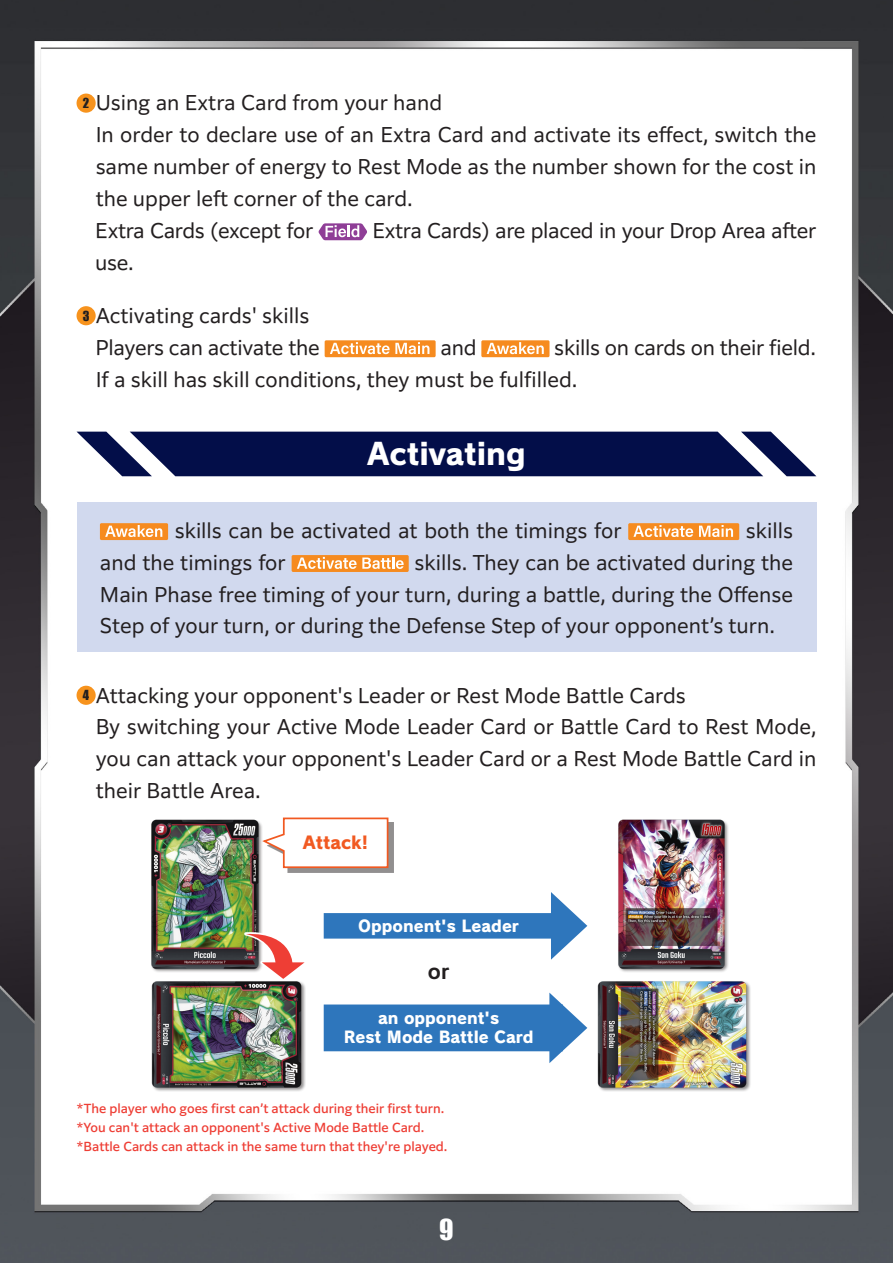
<style>
.page{position:relative;width:893px;height:1263px;background:#fff}
.page>*{position:absolute;margin:0;border:0;box-sizing:border-box;transform-origin:0 0}
.t1{font:29.7px "Rodin NTLG Pro EB";color:#fff}
.t2{font:26.55px "Impact";color:#fff}
.t3{font:20.25px "Rodin NTLG Pro B";color:#231f20}
.t4{font:19.2px/32px "PUD Shin Go Pr 6 N";color:#231f20}
.t5{font:19.2px "PUD Shin Go Pr 6 N";letter-spacing:-.02em;color:#231f20}
.t6{font:17.25px "Rodin NTLG Pro EB";color:#f15921}
.t7{font:15.9px/19.2px "Rodin NTLG Pro EB";color:#fff;text-align:center}
.t8{font:500 11.7px/19.2px "PUD Shin Go Pr 6 N";color:#ee3e35}
.s1{font-family:"Impact";font-size:12.75px}
</style>
<div class="page">
<img style="left:0;top:0;width:893px;height:1263px">
<div style="left:77px;top:502px;width:739px;height:150px;background:#d1d9ee"></div>
<div style="left:77px;top:686px;width:19px;height:19px;background:#f7931d;border-radius:50%"></div>
<div style="left:77px;top:306px;width:19px;height:19px;background:#f7931d;border-radius:50%"></div>
<div style="left:325px;top:340px;width:111px;height:17px;background:#f68b1f;border-radius:2px"></div>
<svg style="left:330px;top:342px;width:99px;height:12px"></svg>
<div style="left:481px;top:340px;width:68px;height:17px;background:#f68b1f;border-radius:2px"></div>
<svg style="left:487px;top:342px;width:57px;height:12px"></svg>
<svg style="left:77px;top:432px;width:739px;height:44px;background:#232c60"></svg>
<div style="left:77px;top:94px;width:19px;height:19px;background:#f7931d;border-radius:50%"></div>
<svg style="left:318px;top:223px;width:49px;height:17px"></svg>
<div style="left:100px;top:523px;width:68px;height:17px;background:#f68b1f;border-radius:2px"></div>
<svg style="left:105px;top:525px;width:57px;height:12px"></svg>
<div style="left:628px;top:523px;width:111px;height:17px;background:#f68b1f;border-radius:2px"></div>
<svg style="left:633px;top:525px;width:60px;height:12px"></svg>
<svg style="left:699px;top:525px;width:34px;height:12px"></svg>
<div style="left:292px;top:555px;width:117px;height:17px;background:#f68b1f;border-radius:2px"></div>
<svg style="left:297px;top:557px;width:107px;height:12px"></svg>
<img style="left:594px;top:977px;width:155px;height:115px">
<img style="left:614px;top:817px;width:115px;height:156px">
<img style="left:148px;top:817px;width:114px;height:156px">
<img style="left:148px;top:977px;width:156px;height:115px">
<div style="left:267px;top:822px;width:126px;height:51px;background:#231f20;opacity:.5"></div>
<svg style="left:260px;top:817px;width:129px;height:52px"></svg>
<svg style="left:244px;top:932px;width:62px;height:49px"></svg>
<svg style="left:246px;top:932px;width:59px;height:47px"></svg>
<div style="left:324px;top:913px;width:240px;height:25px;background:#2e76bc"></div>
<svg style="left:551px;top:892px;width:36px;height:68px"></svg>
<div style="left:324px;top:1004px;width:239px;height:47px;background:#2e76bc"></div>
<svg style="left:549px;top:992px;width:38px;height:71px"></svg>
<p class="t4" style="left:95px;top:88px;width:723px;text-indent:-12px"><span class="s1">2</span> Using an Extra Card from your hand<br>In order to declare use of an Extra Card and activate its effect, switch the same number of energy to Rest Mode as the number shown for the cost in the upper left corner of the card.　<br>Extra Cards (except for</p>
<p class="t5" style="left:372px;top:220px;width:445px">Extra Cards) are placed in your Drop Area after</p>
<p class="t4" style="left:95px;top:247px;width:40px">use.</p>
<p class="t4" style="left:77px;top:300px;width:245px;text-align:center"><span class="s1">3</span> Activating cards' skills　Players can activate the</p>
<p class="t4" style="left:77px;top:332px;width:741px;text-indent:478px">skills on cards on their field.　If a skill has skill conditions, they must be fulfilled.</p>
<p class="t4" style="left:440px;top:332px;width:38px">and</p>
<h1 class="t1" style="left:367px;top:433px;width:160px">Activating</h1>
<p class="t4" style="left:175px;top:515px;width:448px">skills can be activated at both the timings for</p>
<p class="t4" style="left:746px;top:515px;width:49px">skills</p>
<p class="t4" style="left:100px;top:547px;width:187px">and the timings for</p>
<p class="t4" style="left:100px;top:547px;width:695px;text-align:justify;text-indent:315px">skills. They can be activated during the Main Phase free timing of your turn, during a battle, during the Offense Step of your turn, or during the Defense Step of your opponentʼs turn.</p>
<p class="t4" style="left:96px;top:680px;width:723px;text-indent:-13px"><span class="s1">4</span> Attacking your opponent's Leader or Rest Mode Battle Cards<br>By switching your Active Mode Leader Card or Battle Card to Rest Mode, you can attack your opponent's Leader Card or a Rest Mode Battle Card in their Battle Area.</p>
<p class="t6" style="left:303px;top:831px;width:67px">Attack!</p>
<p class="t7" style="left:358px;top:915px;width:162px">Opponent's Leader</p>
<p class="t3" style="left:428px;top:958px;width:23px">or</p>
<p class="t7" style="left:344px;top:1008px;width:191px">an opponent's<br>Rest Mode Battle Card</p>
<p class="t8" style="left:77px;top:1099px;width:372px">*The player who goes first canʼt attack during their first turn. *You can't attack an opponent's Active Mode Battle Card. *Battle Cards can attack in the same turn that they're played.</p>
<h2 class="t2" style="left:439px;top:1209px;width:16px">9</h2>
</div>
